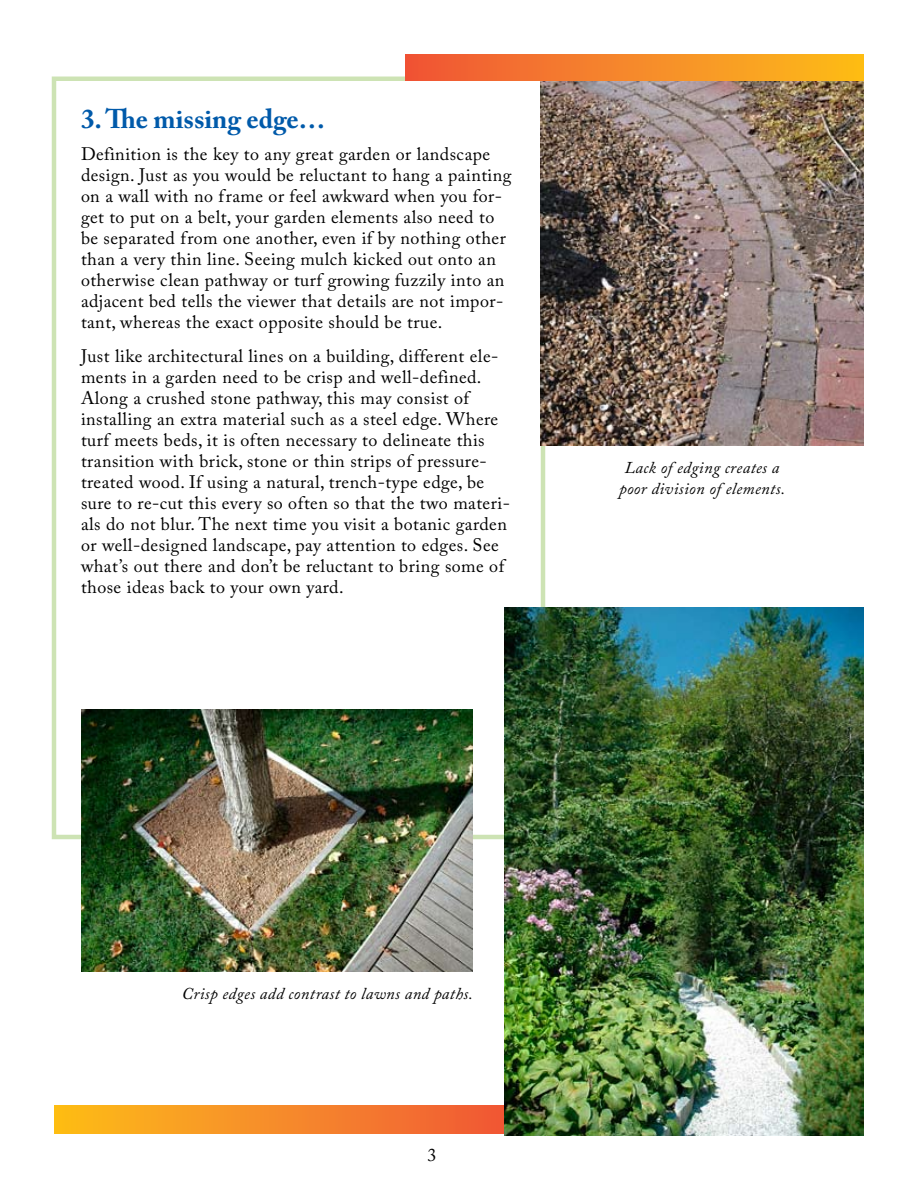
<style>
.page{position:relative;width:918px;height:1188px;background:#fff}
.page>*{position:absolute;margin:0;border:0;box-sizing:border-box;transform-origin:0 0}
.t1{font:700 27px "Adobe Caslon Pro";color:#005aaa}
.t2{font:18px/21px "Adobe Caslon Pro";letter-spacing:.025em;color:#000}
.t3{font:italic 16.5px/21px "Adobe Caslon Pro";letter-spacing:.025em;color:#000;text-align:center}
</style>
<div class="page">
<div style="left:54px;top:1106px;width:465px;height:28px;background:linear-gradient(to right,#fdbd19,#f05539)"></div>
<img style="left:540px;top:81px;width:324px;height:365px">
<img style="left:81px;top:710px;width:391px;height:262px">
<img style="left:504px;top:608px;width:360px;height:527px">
<div style="left:405px;top:54px;width:459px;height:27px;background:linear-gradient(to right,#f05538,#fdbe19)"></div>
<h1 class="t1" style="left:81px;top:103px;width:246px">3. The missing edge…</h1>
<p class="t2" style="left:81px;top:143px;width:432px">Definition is the key to any great garden or landscape design. Just as you would be reluctant to hang a painting on a wall with no frame or feel awkward when you for&shy;get to put on a belt, your garden elements also need to be separated from one another, even if by nothing other than a very thin line. Seeing mulch kicked out onto an otherwise clean pathway or turf growing fuzzily into an adjacent bed tells the viewer that details are not impor&shy;tant, whereas the exact opposite should be true.</p>
<p class="t2" style="left:81px;top:345px;width:431px">Just like architectural lines on a building, different ele&shy;ments in a garden need to be crisp and well-defined.<br>Along a crushed stone pathway, this may consist of installing an extra material such as a steel edge. Where turf meets beds, it is often necessary to delineate this transition with brick, stone or thin strips of pressure&shy;treated wood. If using a natural, trench-type edge, be sure to re-cut this every so often so that the two materi&shy;als do not blur. The next time you visit a botanic garden or well-designed landscape, pay attention to edges. See what’s out there and don’t be reluctant to bring some of those ideas back to your own yard.</p>
<p class="t3" style="left:619px;top:456px;width:167px">Lack of edging creates a poor division of elements.</p>
<p class="t3" style="left:182px;top:983px;width:293px">Crisp edges add contrast to lawns and paths.</p>
</div>
